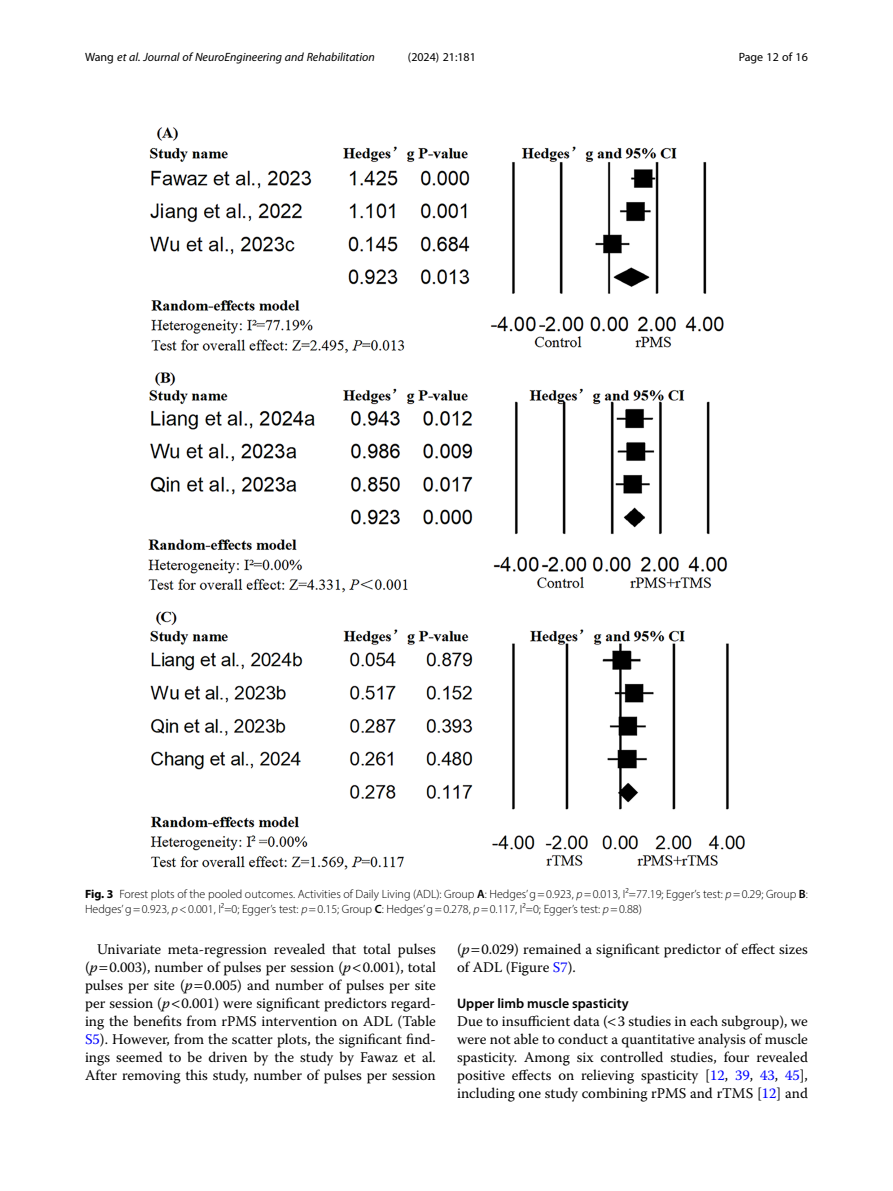
<style>
.page{position:relative;width:893px;height:1191px;background:#fff}
.page>*{position:absolute;margin:0;border:0;box-sizing:border-box;transform-origin:0 0}
.Body_Text_Indent{font:14.7px/18px "Warnock Pro";color:#000;text-align:justify}
.Body_Text{font:14.7px/18px "Warnock Pro";color:#000;text-align:justify}
.Head_2{font:600 13.8px "Myriad Pro";color:#000}
.Figure_Caption{font:300 12px/15px "Myriad Pro";color:#000}
.t1{font:italic 12px "Myriad Pro";color:#000}
.t2{font:12px "Myriad Pro";color:#000}
.s1{font-style:normal}
.s2{font-weight:700}
.s3{font-weight:600}
.s4{font-style:italic}
.s5{color:#00f}
</style>
<div class="page">
<img style="left:148px;top:127px;width:597px;height:743px">
<p class="t1" style="left:85px;top:50px;width:291px"><span class="s1">Wang</span> et al. Journal of NeuroEngineering and Rehabilitation</p>
<p class="t2" style="left:408px;top:50px;width:70px">(2024) 21:181</p>
<p class="t2" style="left:739px;top:50px;width:71px">Page 12 of 16</p>
<p class="Figure_Caption" style="left:85px;top:886px;width:724px"><span class="s2">Fig. 3</span> Forest plots of the pooled outcomes. Activities of Daily Living (ADL): Group <span class="s3">A</span>: Hedges’ g=0.923, <span class="s4">p</span>=0.013, I²=77.19; Egger’s test: <span class="s4">p</span>=0.29; Group <span class="s3">B</span>:<br>Hedges’ g=0.923, <span class="s4">p</span>&lt;0.001, I²=0; Egger’s test: <span class="s4">p</span>=0.15; Group <span class="s3">C</span>: Hedges’ g=0.278, <span class="s4">p</span>=0.117, I²=0; Egger’s test: <span class="s4">p</span>=0.88)</p>
<p class="Body_Text_Indent" style="left:85px;top:940px;width:352px;text-indent:12px">Univariate meta-regression revealed that total pulses (<span class="s4">p</span> 0.003), number of pulses per session (<span class="s4">p</span> 0.001), total pulses per site (<span class="s4">p</span> 0.005) and number of pulses per site per session (<span class="s4">p</span> 0.001) were significant predictors regard&shy;ing the benefits from rPMS intervention on ADL (Table <span class="s5">S5</span>). However, from the scatter plots, the significant find&shy;ings seemed to be driven by the study by Fawaz et al.<br>After removing this study, number of pulses per session</p>
<p class="Body_Text_Indent" style="left:457px;top:940px;width:352px">(<span class="s4">p</span> 0.029) remained a significant predictor of effect sizes of ADL (Figure <span class="s5">S7</span>).</p>
<p class="Head_2" style="left:457px;top:995px;width:173px">Upper limb muscle spasticity</p>
<p class="Body_Text" style="left:457px;top:1012px;width:352px">Due to insufficient data ( 3 studies in each subgroup), we were not able to conduct a quantitative analysis of muscle spasticity. Among six controlled studies, four revealed positive effects on relieving spasticity [<span class="s5">12</span>, <span class="s5">39</span>, <span class="s5">43</span>, <span class="s5">45</span>], including one study combining rPMS and rTMS [<span class="s5">12</span>] and</p>
</div>
